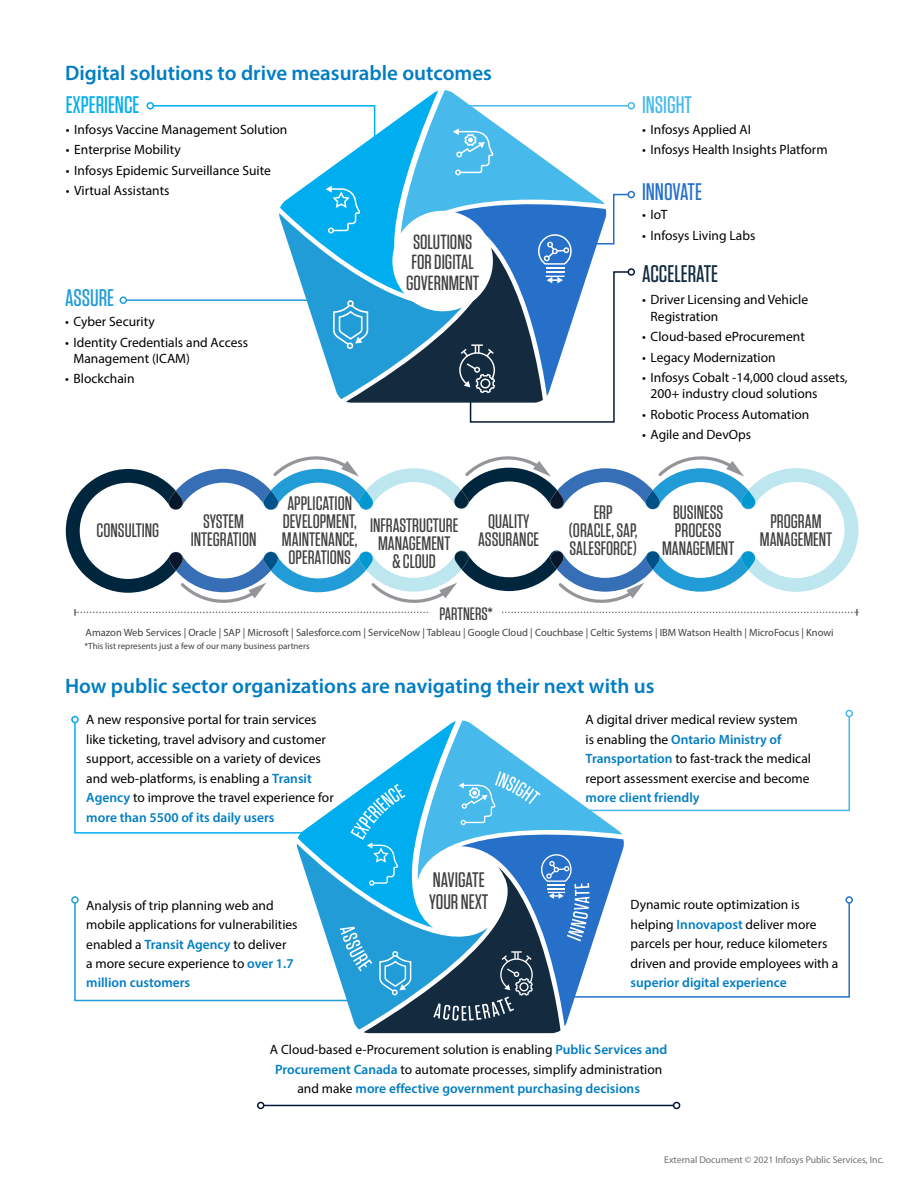
<style>
.page{position:relative;width:918px;height:1188px;background:#fff}
.page>*{position:absolute;margin:0;border:0;box-sizing:border-box;transform-origin:0 0}
.t1{font:500 24px "Tungsten";color:#00aeef}
.t2{font:500 24px "Tungsten";color:#132a3f}
.t3{font:500 24px "Tungsten";color:#2670ca}
.t4{font:500 24px "Tungsten";color:#47baeb}
.t5{font:500 24px "Tungsten";color:#219cd7}
.t6{font:600 21px "Myriad Pro";color:#007dc3}
.t7{font:500 21px/22.5px "Tungsten";color:#404040}
.t8{font:500 20.55px/20.5px "Tungsten";color:#404040;text-align:center}
.t9{font:500 19.5px/18px "Tungsten";color:#404040;text-align:center}
.t10{font:500 18px "Tungsten";color:#404040}
.t11{font:13.5px/19.5px "Myriad Pro";color:#000}
.t12{font:600 13.5px "Myriad Pro";color:#007dc3}
.t13{font:10.5px "Myriad Pro";color:#404040}
.t14{font:9.75px "Myriad Pro";color:#6d6e71}
.t15{font:9px "Myriad Pro";color:#404040}
.s1{font-weight:600;color:#007dc3}
</style>
<div class="page">
<div style="left:845px;top:710px;width:8px;height:7px;border:2px solid #47baeb;border-radius:50%"></div>
<div style="left:71px;top:716px;width:8px;height:7px;border:2px solid #00aeef;border-radius:50%"></div>
<div style="left:71px;top:896px;width:8px;height:8px;border:2px solid #219cd7;border-radius:50%"></div>
<svg style="left:73px;top:715px;width:778px;height:318px"></svg>
<div style="left:845px;top:896px;width:8px;height:8px;border:2px solid #2670ca;border-radius:50%"></div>
<hr style="left:264px;top:1105px;width:410px;height:1px;background:#051738">
<div style="left:257px;top:1102px;width:8px;height:7px;border:2px solid #051738;border-radius:50%"></div>
<div style="left:673px;top:1102px;width:7px;height:7px;border:2px solid #051738;border-radius:50%"></div>
<div style="left:147px;top:102px;width:7px;height:8px;border:2px solid #00aeef;border-radius:50%"></div>
<hr style="left:126px;top:299px;width:187px;height:2px;background:#219cd7">
<div style="left:120px;top:296px;width:7px;height:8px;border:2px solid #219cd7;border-radius:50%"></div>
<div style="left:628px;top:102px;width:7px;height:8px;border:2px solid #47baeb;border-radius:50%"></div>
<div style="left:628px;top:191px;width:7px;height:7px;border:2px solid #2670ca;border-radius:50%"></div>
<div style="left:628px;top:268px;width:7px;height:8px;border:2px solid #051738;border-radius:50%"></div>
<svg style="left:74px;top:609px;width:784px;height:7px"></svg>
<div style="left:431px;top:603px;width:70px;height:19px;background:#fff"></div>
<svg style="left:66px;top:456px;width:792px;height:147px"></svg>
<svg style="left:152px;top:90px;width:478px;height:333px"></svg>
<div style="left:392px;top:211px;width:101px;height:100px;background:#fff;border-radius:50%"></div>
<h2 class="t6" style="left:65px;top:59px;width:428px">Digital solutions to drive measurable outcomes</h2>
<h1 class="t1" style="left:66px;top:93px;width:75px">EXPERIENCE</h1>
<h1 class="t4" style="left:642px;top:93px;width:51px">INSIGHT</h1>
<p class="t11" style="left:66px;top:119px;width:223px">• Infosys Vaccine Management Solution</p>
<p class="t11" style="left:66px;top:140px;width:116px">• Enterprise Mobility</p>
<p class="t11" style="left:66px;top:160px;width:207px">• Infosys Epidemic Surveillance Suite</p>
<p class="t11" style="left:66px;top:181px;width:105px">• Virtual Assistants</p>
<h1 class="t5" style="left:65px;top:285px;width:51px">ASSURE</h1>
<p class="t11" style="left:65px;top:312px;width:91px">• Cyber Security</p>
<p class="t11" style="left:74px;top:334px;width:176px;line-height:16.2px;text-indent:-9px">• Identity Credentials and Access<br>Management (ICAM)</p>
<p class="t11" style="left:65px;top:369px;width:71px">• Blockchain</p>
<h3 class="t8" style="left:406px;top:232px;width:75px">SOLUTIONS<br>FOR DIGITAL<br>GOVERNMENT</h3>
<p class="t11" style="left:642px;top:119px;width:111px">• Infosys Applied AI</p>
<p class="t11" style="left:642px;top:140px;width:187px">• Infosys Health Insights Platform</p>
<h1 class="t3" style="left:642px;top:180px;width:61px">INNOVATE</h1>
<p class="t11" style="left:642px;top:205px;width:27px">• IoT</p>
<p class="t11" style="left:642px;top:225px;width:115px">• Infosys Living Labs</p>
<h1 class="t2" style="left:642px;top:261px;width:77px">ACCELERATE</h1>
<p class="t11" style="left:651px;top:292px;width:159px;line-height:16.2px;text-indent:-9px">• Driver Licensing and Vehicle<br>Registration</p>
<p class="t11" style="left:642px;top:327px;width:164px">• Cloud-based eProcurement</p>
<p class="t11" style="left:642px;top:347px;width:135px">• Legacy Modernization</p>
<p class="t11" style="left:651px;top:369px;width:199px;line-height:16.2px;text-indent:-9px">• Infosys Cobalt -14,000 cloud assets,<br>200+ industry cloud solutions</p>
<p class="t11" style="left:642px;top:404px;width:169px">• Robotic Process Automation</p>
<p class="t11" style="left:642px;top:425px;width:111px">• Agile and DevOps</p>
<h3 class="t9" style="left:97px;top:522px;width:64px">CONSULTING</h3>
<h3 class="t9" style="left:191px;top:513px;width:67px">SYSTEM<br>INTEGRATION</h3>
<h3 class="t9" style="left:282px;top:495px;width:77px">APPLICATION<br>DEVELOPMENT,<br>MAINTENANCE,<br>OPERATIONS</h3>
<h3 class="t9" style="left:370px;top:517px;width:90px">INFRASTRUCTURE<br>MANAGEMENT<br>&amp; CLOUD</h3>
<h3 class="t9" style="left:478px;top:513px;width:62px">QUALITY<br>ASSURANCE</h3>
<h3 class="t9" style="left:569px;top:504px;width:70px">ERP (ORACLE, SAP,<br>SALESFORCE)</h3>
<h3 class="t9" style="left:662px;top:504px;width:74px">BUSINESS<br>PROCESS<br>MANAGEMENT</h3>
<h3 class="t9" style="left:760px;top:513px;width:74px">PROGRAM<br>MANAGEMENT</h3>
<h3 class="t10" style="left:439px;top:604px;width:55px">PARTNERS*</h3>
<p class="t13" style="left:86px;top:626px;width:750px">Amazon Web Services | Oracle | SAP | Microsoft | Salesforce.com | ServiceNow | Tableau | Google Cloud | Couchbase | Celtic Systems | IBM Watson Health | MicroFocus | Knowi</p>
<p class="t15" style="left:85px;top:640px;width:227px">*This list represents just a few of our many business partners</p>
<h2 class="t6" style="left:65px;top:672px;width:591px">How public sector organizations are navigating their next with us</h2>
<p class="t11" style="left:86px;top:710px;width:249px">A new responsive portal for train services like ticketing, travel advisory and customer support, accessible on a variety of devices and web-platforms, is enabling a <span class="s1">Transit Agency</span> to improve the travel experience for <span class="s1">more than 5500 of its daily users</span></p>
<p class="t11" style="left:86px;top:895px;width:213px">Analysis of trip planning web and mobile applications for vulnerabilities enabled a <span class="s1">Transit Agency</span> to deliver<br>a more secure experience to <span class="s1">over 1.7 million customers</span></p>
<h2 class="t7" style="left:429px;top:869px;width:61px">NAVIGATE<br>YOUR NEXT</h2>
<p class="t11" style="left:586px;top:710px;width:227px">A digital driver medical review system<br>is enabling the <span class="s1">Ontario Ministry of Transportation</span> to fast-track the medical report assessment exercise and become</p>
<p class="t12" style="left:586px;top:789px;width:115px">more client friendly</p>
<p class="t11" style="left:631px;top:895px;width:209px">Dynamic route optimization is helping <span class="s1">Innovapost</span> deliver more parcels per hour, reduce kilometers driven and provide employees with a</p>
<p class="t12" style="left:631px;top:974px;width:158px">superior digital experience</p>
<p class="t11" style="left:270px;top:1040px;width:399px;text-align:center">A Cloud-based e-Procurement solution is enabling <span class="s1">Public Services and<br>Procurement Canada</span> to automate processes, simplify administration and make <span class="s1">more effective government purchasing decisions</span></p>
<p class="t14" style="left:664px;top:1154px;width:221px">External Document © 2021 Infosys Public Services, Inc.</p>
</div>
